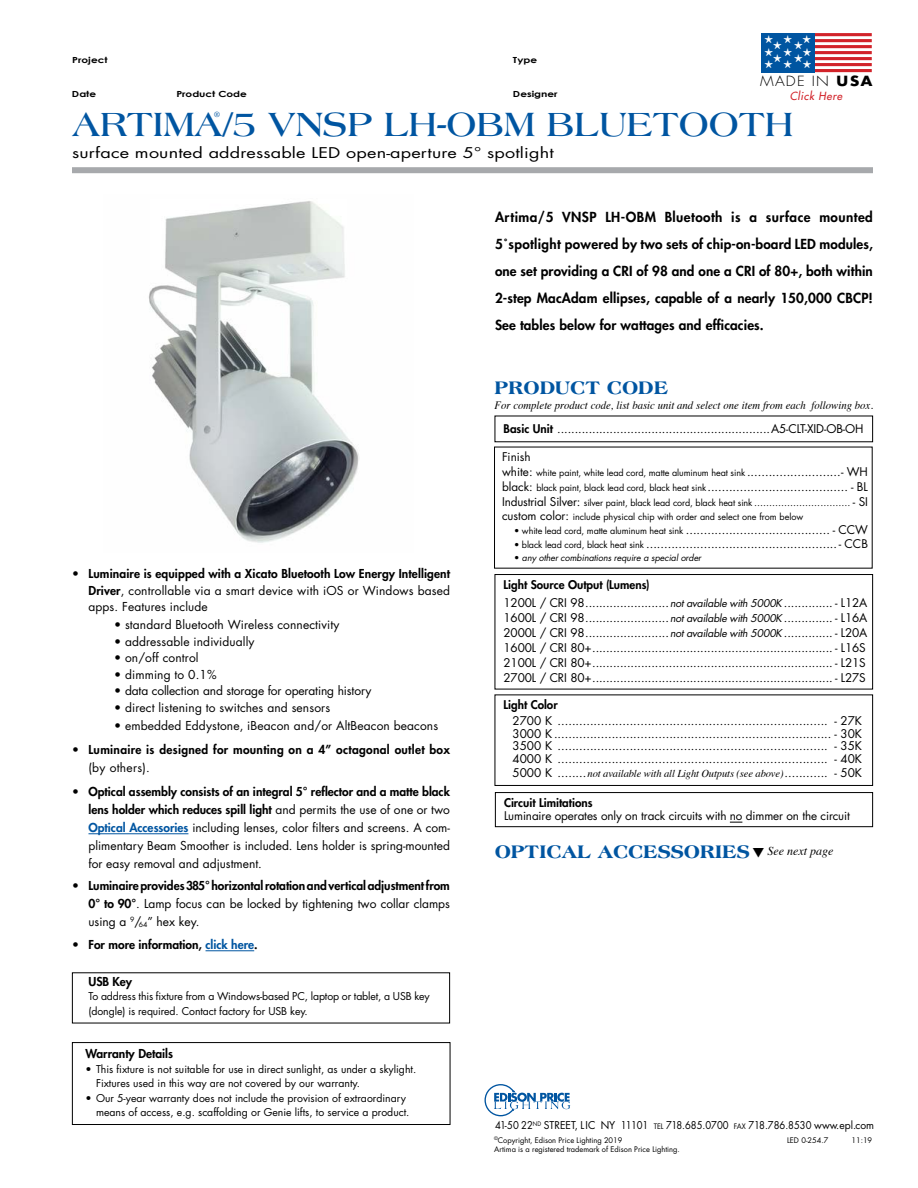
<style>
.page{position:relative;width:918px;height:1188px;background:#fff}
.page>*{position:absolute;margin:0;border:0;box-sizing:border-box;transform-origin:0 0}
.t1{font:700 36px "Americana";color:#0055a1}
.t2{font:800 19.5px "Americana";letter-spacing:-.01em;color:#0055a1}
.t3{font:14.4px "Futura";letter-spacing:.01em;color:#000;scale:1.25 1}
.t4{font:300 13.65px "Futura";letter-spacing:.08em;color:#000;scale:1.11 1}
.t5{font:800 13.5px/27px "Futura";letter-spacing:.01em;color:#000;text-align:justify}
.t6{font:12px/18px "Futura";letter-spacing:.01em;color:#000;text-align:justify}
.t7{font:800 12px/18px "Futura";color:#000;text-align:justify}
.t8{font:800 12px "Futura";letter-spacing:.025em;color:#000}
.t9{font:12px "Futura";letter-spacing:-.01em;color:#000}
.t10{font:11.7px/15px "Futura";letter-spacing:-.01em;color:#000}
.t11{font:800 11.7px "Futura";color:#000}
.t12{font:italic 11.25px "Times";color:#000;scale:.95 1}
.t13{font:italic 10.95px "Futura";letter-spacing:.05em;color:#d2232a}
.t14{font:10.65px/12.9px "Monotype Sorts";letter-spacing:.98em;color:#fff}
.t15{font:10.5px/15px "Futura";color:#000}
.t16{font:italic 10.5px "Times";letter-spacing:-.01em;color:#000}
.t17{font:10.5px "Futura";color:#000;scale:.9 1}
.t18{font:9px/14.2px "Futura";letter-spacing:-.01em;color:#000}
.t19{font:italic 9px "Futura";letter-spacing:-.01em;color:#000}
.t20{font:700 8.4px "Century Gothic";color:#000;scale:1.25 1}
.t21{font:700 8.1px "Americana";color:#0055a1}
.t22{font:7.5px "Futura";color:#000}
.s1{font-weight:700}
.s2{font-weight:800}
.s3{font-weight:800;color:#0055a1}
.s4{font-weight:400}
.s5{color:#0055a1}
.s6{font-size:11.7px}
.s7{font-size:9px}
.s8{font-size:9.75px}
.s9{font-style:normal}
.s10{font-style:italic;font-size:10.5px}
.s11{font-family:"Futura";font-style:normal;font-size:11.7px}
.s12{font-size:7.35px}
</style>
<div class="page">
<hr style="left:88px;top:833px;width:100px;height:1px;background:#0055a1">
<hr style="left:206px;top:950px;width:48px;height:1px;background:#0055a1">
<svg style="left:484px;top:1084px;width:86px;height:32px"></svg>
<div style="left:495px;top:695px;width:378px;height:91px;border:1px solid #000"></div>
<div style="left:495px;top:574px;width:378px;height:115px;border:1px solid #000"></div>
<img style="left:149px;top:201px;width:210px;height:342px">
<div style="left:495px;top:792px;width:378px;height:35px;border:1px solid #000"></div>
<svg style="left:730px;top:822px;width:12px;height:1px"></svg>
<div style="left:72px;top:1042px;width:378px;height:83px;border:1px solid #000"></div>
<div style="left:72px;top:167px;width:801px;height:6px;background:#a7a9ac"></div>
<hr style="left:813px;top:33px;width:59px;height:3px;background:#d2232a">
<hr style="left:813px;top:39px;width:59px;height:3px;background:#d2232a">
<hr style="left:813px;top:45px;width:59px;height:3px;background:#d2232a">
<hr style="left:813px;top:51px;width:59px;height:3px;background:#d2232a">
<hr style="left:813px;top:57px;width:59px;height:3px;background:#d2232a">
<hr style="left:813px;top:63px;width:59px;height:3px;background:#d2232a">
<hr style="left:813px;top:69px;width:59px;height:3px;background:#d2232a">
<div style="left:761px;top:33px;width:53px;height:39px;background:#0055a1"></div>
<p class="t20" style="left:72px;top:55px;width:30px">Project</p>
<p class="t20" style="left:72px;top:88px;width:21px">Date</p>
<p class="t20" style="left:176px;top:88px;width:58px">Product Code</p>
<p class="t20" style="left:513px;top:88px;width:37px">Designer</p>
<p class="t20" style="left:513px;top:55px;width:21px">Type</p>
<p class="t14" style="left:765px;top:34px;width:29px">H H</p>
<p class="t14" style="left:773px;top:40px;width:10px">H<br>H</p>
<p class="t14" style="left:794px;top:40px;width:10px">H<br>H</p>
<p class="t14" style="left:765px;top:34px;width:48px;text-align:justify;text-indent:38px">H HHH HHH</p>
<p class="t13" style="left:790px;top:89px;width:54px">Click Here</p>
<p class="t4" style="left:760px;top:73px;width:103px">MADE IN <span class="s1">USA</span></p>
<p class="t21" style="left:214px;top:109px;width:8px">®</p>
<p class="t3" style="left:72px;top:142px;width:387px">surface mounted addressable LED open-aperture 5° spotlight</p>
<h1 class="t1" style="left:72px;top:104px;width:723px">ARTIMA/5 VNSP LH-OBM BLUETOOTH</h1>
<p class="t5" style="left:495px;top:204px;width:380px">Artima/5 VNSP LH-OBM Bluetooth is a surface mounted 5˚spotlight powered by two sets of chip-on-board LED modules, one set providing a CRI of 98 and one a CRI of 80+, both within 2-step MacAdam ellipses, capable of a nearly 150,000 CBCP!<br>See tables below for wattages and efficacies.</p>
<h2 class="t2" style="left:495px;top:376px;width:175px">PRODUCT CODE</h2>
<p class="t12" style="left:495px;top:395px;width:400px">For complete product code, list basic unit and select one item from each following box.</p>
<p class="t10" style="left:504px;top:421px;width:362px"><span class="s2">Basic Unit</span> .............................................................A5-CLT-XID-OB-OH</p>
<p class="t6" style="left:88px;top:566px;width:363px;line-height:16.5px;text-indent:-16px"><span class="s2">• Luminaire is equipped with a Xicato Bluetooth Low Energy Intelligent Driver</span>, controllable via a smart device with iOS or Windows based apps. Features include</p>
<p class="t6" style="left:114px;top:616px;width:227px">• standard Bluetooth Wireless connectivity</p>
<p class="t6" style="left:114px;top:632px;width:142px">• addressable individually</p>
<p class="t6" style="left:114px;top:649px;width:86px">• on/off control</p>
<p class="t6" style="left:114px;top:665px;width:104px">• dimming to 0.1%</p>
<p class="t9" style="left:114px;top:683px;width:259px">• data collection and storage for operating history</p>
<p class="t6" style="left:114px;top:698px;width:218px">• direct listening to switches and sensors</p>
<p class="t6" style="left:114px;top:716px;width:326px">• embedded Eddystone, iBeacon and/or AltBeacon beacons</p>
<p class="t8" style="left:72px;top:742px;width:379px">• Luminaire is designed for mounting on a 4” octagonal outlet box</p>
<p class="t6" style="left:88px;top:758px;width:63px">(by others).</p>
<p class="t6" style="left:88px;top:782px;width:363px;text-indent:-16px"><span class="s2">• Optical assembly consists of an integral 5° reflector and a matte black lens holder which reduces spill light</span> and permits the use of one or two <span class="s3">Optical Accessories</span> including lenses, color filters and screens. A com&shy;plimentary Beam Smoother is included. Lens holder is spring-mounted for easy removal and adjustment.</p>
<p class="t7" style="left:88px;top:877px;width:363px;text-indent:-16px">• Luminaire provides 385° horizontal rotation and vertical adjustment from 0° to 90°<span class="s4">. Lamp focus can be locked by tightening two collar clamps using a</span> <sup>9</sup><span class="s4">/</span><sub>64</sub><span class="s4">” hex key.</span></p>
<p class="t7" style="left:72px;top:935px;width:187px">• For more information, <span class="s5">click here</span>.</p>
<p class="t7" style="left:89px;top:973px;width:45px">USB Key</p>
<p class="t15" style="left:89px;top:988px;width:343px">To address this fixture from a Windows-based PC, laptop or tablet, a USB key (dongle) is required. Contact factory for USB key.</p>
<p class="t7" style="left:86px;top:1045px;width:89px">Warranty Details</p>
<p class="t15" style="left:96px;top:1062px;width:322px;line-height:13.5px;text-indent:-10px">• This fixture is not suitable for use in direct sunlight, as under a skylight.<br>Fixtures used in this way are not covered by our warranty.</p>
<p class="t15" style="left:96px;top:1091px;width:315px;line-height:14.2px;text-indent:-10px">• Our 5-year warranty does not include the provision of extraordinary means of access, e.g. scaffolding or Genie lifts, to service a product.</p>
<p class="t10" style="left:502px;top:449px;width:30px">Finish</p>
<p class="t18" style="left:502px;top:465px;width:367px"><span class="s6">white:</span> white paint, white lead cord, matte aluminum heat sink <span class="s6">..........................- WH</span></p>
<p class="t10" style="left:502px;top:479px;width:367px">black: <span class="s7">black paint, black lead cord, black heat sink</span> ....................................... - BL</p>
<p class="t18" style="left:502px;top:495px;width:368px"><span class="s6">Industrial Silver:</span> silver paint, black lead cord, black heat sink <span class="s8">................................</span> <span class="s6">- SI custom color:</span> include physical chip with order and select one from below</p>
<p class="t10" style="left:514px;top:522px;width:355px"><span class="s7">• white lead cord, matte aluminum heat sink</span> ........................................ - CCW</p>
<p class="t10" style="left:514px;top:536px;width:356px"><span class="s7">• black lead cord, black heat sink</span> .....................................................- CCB</p>
<p class="t19" style="left:514px;top:552px;width:189px"><span class="s9">•</span> any other combinations require a special order</p>
<p class="t10" style="left:504px;top:575px;width:365px;line-height:18px"><span class="s2">Light Source Output (Lumens)<br></span>1200L / CRI 98........................<span class="s10">not available with 5000K</span> .............. - L12A</p>
<p class="t10" style="left:504px;top:610px;width:365px">1600L / CRI 98........................<span class="s10">not available with 5000K</span> .............. - L16A 2000L / CRI 98........................<span class="s10">not available with 5000K</span> .............. - L20A 1600L / CRI 80+..................................................................... - L16S 2100L / CRI 80+..................................................................... - L21S 2700L / CRI 80+..................................................................... - L27S</p>
<p class="t11" style="left:504px;top:697px;width:56px">Light Color</p>
<p class="t10" style="left:513px;top:714px;width:351px;line-height:12.8px;text-align:justify">2700 K ........................................................................... - 27K 3000 K ............................................................................. - 30K 3500 K ........................................................................... - 35K 4000 K ........................................................................... - 40K</p>
<p class="t16" style="left:513px;top:764px;width:351px"><span class="s11">5000 K ........</span>not available with all Light Outputs (see above)<span class="s11">............ - 50K</span></p>
<p class="t11" style="left:504px;top:795px;width:90px">Circuit Limitations</p>
<p class="t10" style="left:504px;top:808px;width:347px">Luminaire operates only on track circuits with no dimmer on the circuit</p>
<h2 class="t2" style="left:495px;top:840px;width:340px">OPTICAL ACCESSORIES <sup>See</sup> <sup>next</sup> <sup>page</sup></h2>
<p class="t17" style="left:495px;top:1118px;width:423px">41-50 22<sup>ND</sup> STREET, LIC NY 11101 <span class="s12">TEL</span> 718.685.0700 <span class="s12">FAX</span> 718.786.8530 www.epl.com</p>
<p class="t22" style="left:494px;top:1135px;width:130px"><sup>©</sup>Copyright, Edison Price Lighting 2019</p>
<p class="t22" style="left:787px;top:1135px;width:43px">LED 0-254.7</p>
<p class="t22" style="left:851px;top:1135px;width:22px">11:19</p>
<p class="t22" style="left:494px;top:1144px;width:187px">Artima is a registered trademark of Edison Price Lighting.</p>
</div>
